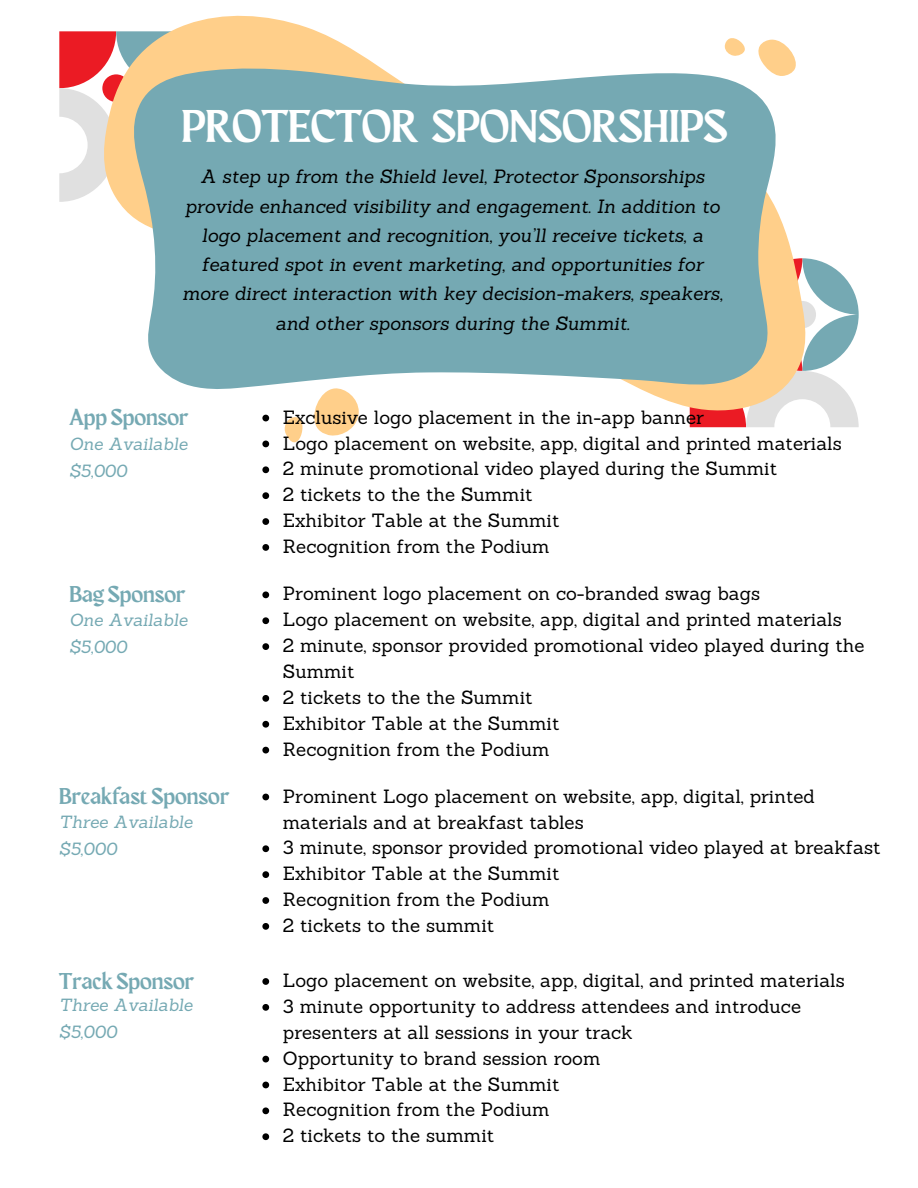
<style>
.page{position:relative;width:918px;height:1188px;background:#fff}
.page>*{position:absolute;margin:0;border:0;box-sizing:border-box;transform-origin:0 0}
.t1{font:45.75px "Maragsa Display";color:#fff}
.t2{font:22.8px "Maragsa Display";color:#75a9b3}
.t3{font:18.75px/25.8px "Sanchez";color:#000}
.t4{font:italic 18.75px/29.2px "Sanchez";color:#000;text-align:center}
.t5{font:italic 17.25px/27px "Sanchez";color:#75a9b3}
</style>
<div class="page">
<svg style="left:262px;top:794px;width:7px;height:6px"></svg>
<svg style="left:262px;top:845px;width:7px;height:7px"></svg>
<svg style="left:262px;top:871px;width:7px;height:7px"></svg>
<svg style="left:262px;top:897px;width:7px;height:7px"></svg>
<svg style="left:262px;top:923px;width:7px;height:7px"></svg>
<svg style="left:59px;top:31px;width:40px;height:171px"></svg>
<svg style="left:690px;top:258px;width:168px;height:169px"></svg>
<svg style="left:99px;top:15px;width:711px;height:401px"></svg>
<svg style="left:127px;top:67px;width:655px;height:326px;fill:#75a9b3"></svg>
<svg style="left:283px;top:388px;width:76px;height:55px"></svg>
<svg style="left:755px;top:39px;width:44px;height:37px"></svg>
<svg style="left:725px;top:36px;width:21px;height:21px"></svg>
<svg style="left:262px;top:415px;width:7px;height:6px"></svg>
<svg style="left:262px;top:441px;width:7px;height:6px"></svg>
<svg style="left:262px;top:466px;width:7px;height:7px"></svg>
<svg style="left:262px;top:492px;width:7px;height:7px"></svg>
<svg style="left:262px;top:518px;width:7px;height:7px"></svg>
<svg style="left:262px;top:544px;width:7px;height:7px"></svg>
<svg style="left:262px;top:591px;width:7px;height:7px"></svg>
<svg style="left:262px;top:617px;width:7px;height:7px"></svg>
<svg style="left:262px;top:643px;width:7px;height:7px"></svg>
<svg style="left:262px;top:695px;width:7px;height:7px"></svg>
<svg style="left:262px;top:721px;width:7px;height:7px"></svg>
<svg style="left:262px;top:747px;width:7px;height:6px"></svg>
<svg style="left:262px;top:978px;width:7px;height:7px"></svg>
<svg style="left:262px;top:1004px;width:7px;height:7px"></svg>
<svg style="left:262px;top:1056px;width:7px;height:6px"></svg>
<svg style="left:262px;top:1082px;width:7px;height:6px"></svg>
<svg style="left:262px;top:1107px;width:7px;height:7px"></svg>
<svg style="left:262px;top:1133px;width:7px;height:7px"></svg>
<h1 class="t1" style="left:182px;top:99px;width:548px">PROTECTOR SPONSORSHIPS</h1>
<p class="t4" style="left:182px;top:162px;width:542px">A step up from the Shield level, Protector Sponsorships provide enhanced visibility and engagement. In addition to logo placement and recognition, you’ll receive tickets, a featured spot in event marketing, and opportunities for more direct interaction with key decision-makers, speakers, and other sponsors during the Summit.</p>
<p class="t2" style="left:69px;top:404px;width:121px">App Sponsor</p>
<p class="t3" style="left:283px;top:404px;width:560px">Exclusive logo placement in the in-app banner<br>Logo placement on website, app, digital and printed materials 2 minute promotional video played during the Summit<br>2 tickets to the the Summit<br>Exhibitor Table at the Summit<br>Recognition from the Podium</p>
<p class="t5" style="left:69px;top:430px;width:120px">One Available $5,000</p>
<p class="t2" style="left:69px;top:580px;width:118px">Bag Sponsor</p>
<p class="t5" style="left:69px;top:607px;width:120px">One Available $5,000</p>
<p class="t3" style="left:283px;top:581px;width:583px">Prominent logo placement on co-branded swag bags<br>Logo placement on website, app, digital and printed materials<br>2 minute, sponsor provided promotional video played during the Summit<br>2 tickets to the the Summit<br>Exhibitor Table at the Summit<br>Recognition from the Podium</p>
<p class="t2" style="left:59px;top:783px;width:172px">Breakfast Sponsor</p>
<p class="t5" style="left:59px;top:809px;width:135px">Three Available $5,000</p>
<p class="t3" style="left:283px;top:783px;width:599px">Prominent Logo placement on website, app, digital, printed materials and at breakfast tables<br>3 minute, sponsor provided promotional video played at breakfast Exhibitor Table at the Summit<br>Recognition from the Podium<br>2 tickets to the summit</p>
<p class="t2" style="left:59px;top:967px;width:136px">Track Sponsor</p>
<p class="t5" style="left:59px;top:991px;width:135px">Three Available $5,000</p>
<p class="t3" style="left:283px;top:967px;width:563px">Logo placement on website, app, digital, and printed materials 3 minute opportunity to address attendees and introduce presenters at all sessions in your track<br>Opportunity to brand session room<br>Exhibitor Table at the Summit<br>Recognition from the Podium<br>2 tickets to the summit</p>
</div>
